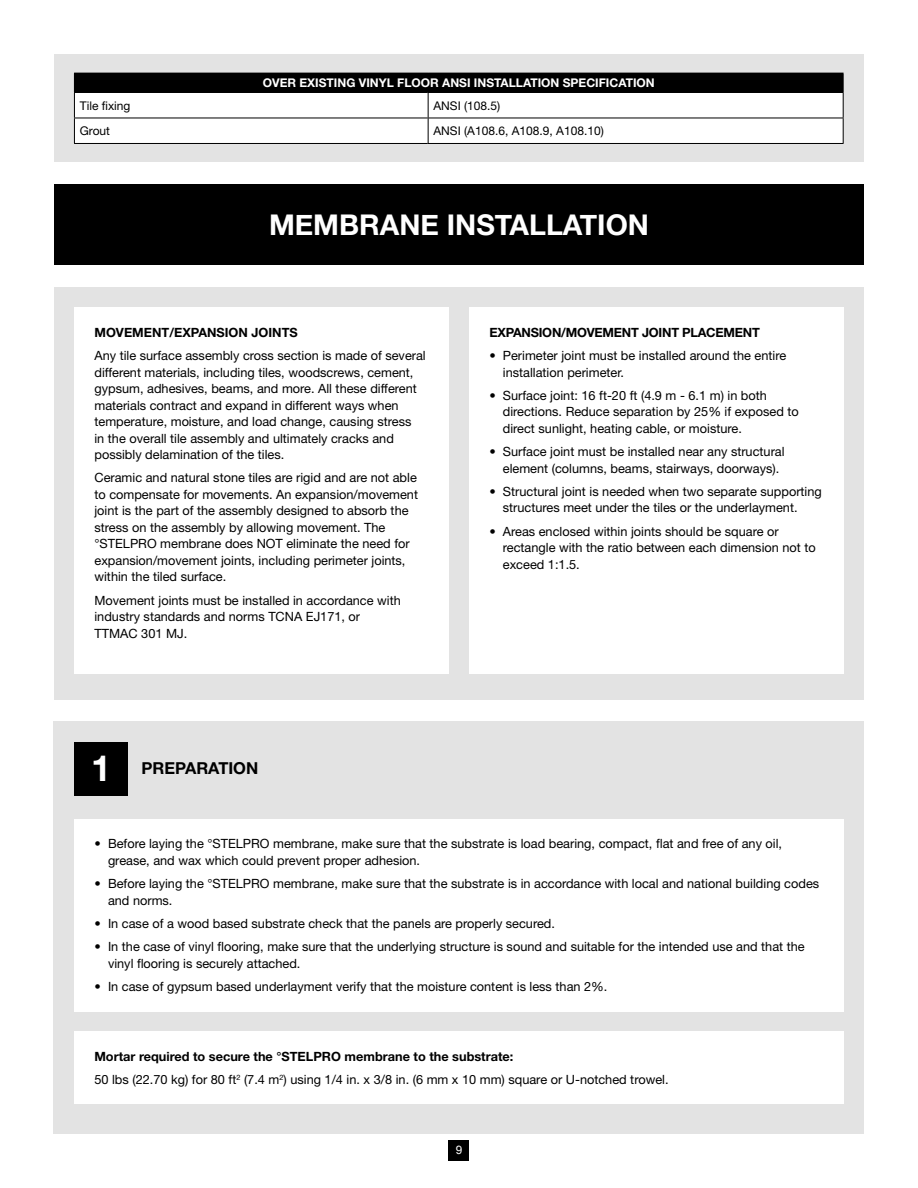
<style>
.page{position:relative;width:918px;height:1188px;background:#fff}
.page>*{position:absolute;margin:0;border:0;box-sizing:border-box;transform-origin:0 0}
.t1{font:700 28.5px "Helvetica Neue";color:#fff}
.t2{font:700 16.5px "Helvetica Neue LT Std";color:#000}
.t3{font:12.75px/16.5px "Helvetica Neue LT Std";color:#000}
.t4{font:700 12.75px "Helvetica Neue LT Std";letter-spacing:-.02em;color:#000}
.t5{font:700 12.75px "Helvetica Neue LT Std";color:#000}
.t6{font:12px "Helvetica Neue LT Std";color:#000}
.t7{font:700 12px "Helvetica Neue LT Std";color:#fff}
.t8{font:11.7px "Arial";color:#fff}
.s1{font-family:"Helvetica Neue";font-size:36px;color:#fff}
.s2{font-weight:700}
</style>
<div class="page">
<div style="left:449px;top:1140px;width:20px;height:20px;background:#000"></div>
<div style="left:54px;top:722px;width:810px;height:412px;background:#e3e3e3"></div>
<div style="left:54px;top:54px;width:810px;height:108px;background:#e3e3e3"></div>
<div style="left:54px;top:287px;width:810px;height:412px;background:#e3e3e3"></div>
<div style="left:54px;top:184px;width:810px;height:82px;background:#000"></div>
<div style="left:74px;top:308px;width:375px;height:366px;background:#fff"></div>
<div style="left:74px;top:819px;width:770px;height:192px;background:#fff"></div>
<div style="left:74px;top:1031px;width:770px;height:73px;background:#fff"></div>
<div style="left:469px;top:308px;width:375px;height:366px;background:#fff"></div>
<div style="left:74px;top:742px;width:54px;height:54px;background:#000"></div>
<hr style="left:74px;top:143px;width:354px;height:1px;background:#000">
<svg style="left:74px;top:73px;width:770px;height:70px;background:#b1b1b1"></svg>
<hr style="left:428px;top:143px;width:416px;height:1px;background:#000">
<p class="t7" style="left:263px;top:75px;width:393px">OVER EXISTING VINYL FLOOR ANSI INSTALLATION SPECIFICATION</p>
<p class="t6" style="left:80px;top:98px;width:52px">Tile fixing</p>
<p class="t6" style="left:434px;top:98px;width:68px">ANSI (108.5)</p>
<p class="t6" style="left:80px;top:124px;width:32px">Grout</p>
<p class="t6" style="left:434px;top:124px;width:172px">ANSI (A108.6, A108.9, A108.10)</p>
<h1 class="t1" style="left:269px;top:203px;width:381px">MEMBRANE INSTALLATION</h1>
<p class="t5" style="left:94px;top:324px;width:205px">MOVEMENT/EXPANSION JOINTS</p>
<p class="t3" style="left:94px;top:347px;width:333px">Any tile surface assembly cross section is made of several different materials, including tiles, woodscrews, cement, gypsum, adhesives, beams, and more. All these different materials contract and expand in different ways when temperature, moisture, and load change, causing stress<br>in the overall tile assembly and ultimately cracks and possibly delamination of the tiles.</p>
<p class="t3" style="left:94px;top:469px;width:325px">Ceramic and natural stone tiles are rigid and are not able to compensate for movements. An expansion/movement joint is the part of the assembly designed to absorb the stress on the assembly by allowing movement. The °STELPRO membrane does NOT eliminate the need for expansion/movement joints, including perimeter joints, within the tiled surface.</p>
<p class="t3" style="left:94px;top:592px;width:308px">Movement joints must be installed in accordance with industry standards and norms TCNA EJ171, or<br>TTMAC 301 MJ.</p>
<p class="t2" style="left:91px;top:758px;width:169px"><span class="s1">1</span> PREPARATION</p>
<p class="t4" style="left:489px;top:324px;width:272px">EXPANSION/MOVEMENT JOINT PLACEMENT</p>
<p class="t3" style="left:503px;top:347px;width:285px;text-indent:-14px">• Perimeter joint must be installed around the entire installation perimeter.</p>
<p class="t3" style="left:503px;top:387px;width:297px;text-indent:-14px">• Surface joint: 16 ft-20 ft (4.9 m - 6.1 m) in both directions. Reduce separation by 25% if exposed to direct sunlight, heating cable, or moisture.</p>
<p class="t3" style="left:503px;top:443px;width:283px;text-indent:-14px">• Surface joint must be installed near any structural element (columns, beams, stairways, doorways).</p>
<p class="t3" style="left:503px;top:483px;width:321px;text-indent:-14px">• Structural joint is needed when two separate supporting structures meet under the tiles or the underlayment.</p>
<p class="t3" style="left:503px;top:523px;width:314px;text-indent:-14px">• Areas enclosed within joints should be square or rectangle with the ratio between each dimension not to exceed 1:1.5.</p>
<p class="t3" style="left:108px;top:835px;width:676px;text-indent:-14px">• Before laying the °STELPRO membrane, make sure that the substrate is load bearing, compact, flat and free of any oil, grease, and wax which could prevent proper adhesion.</p>
<p class="t3" style="left:108px;top:875px;width:713px;text-indent:-14px">• Before laying the °STELPRO membrane, make sure that the substrate is in accordance with local and national building codes and norms.</p>
<p class="t3" style="left:94px;top:915px;width:462px">• In case of a wood based substrate check that the panels are properly secured.</p>
<p class="t3" style="left:108px;top:938px;width:698px;text-indent:-14px">• In the case of vinyl flooring, make sure that the underlying structure is sound and suitable for the intended use and that the vinyl flooring is securely attached.</p>
<p class="t3" style="left:94px;top:978px;width:515px">• In case of gypsum based underlayment verify that the moisture content is less than 2%.</p>
<p class="t3" style="left:94px;top:1044px;width:576px;line-height:23.2px"><span class="s2">Mortar required to secure the °STELPRO membrane to the substrate:<br></span>50 lbs (22.70 kg) for 80 ft<sup>2</sup> (7.4 m<sup>2</sup>) using 1/4 in. x 3/8 in. (6 mm x 10 mm) square or U-notched trowel.</p>
<p class="t8" style="left:456px;top:1143px;width:8px">9</p>
</div>
